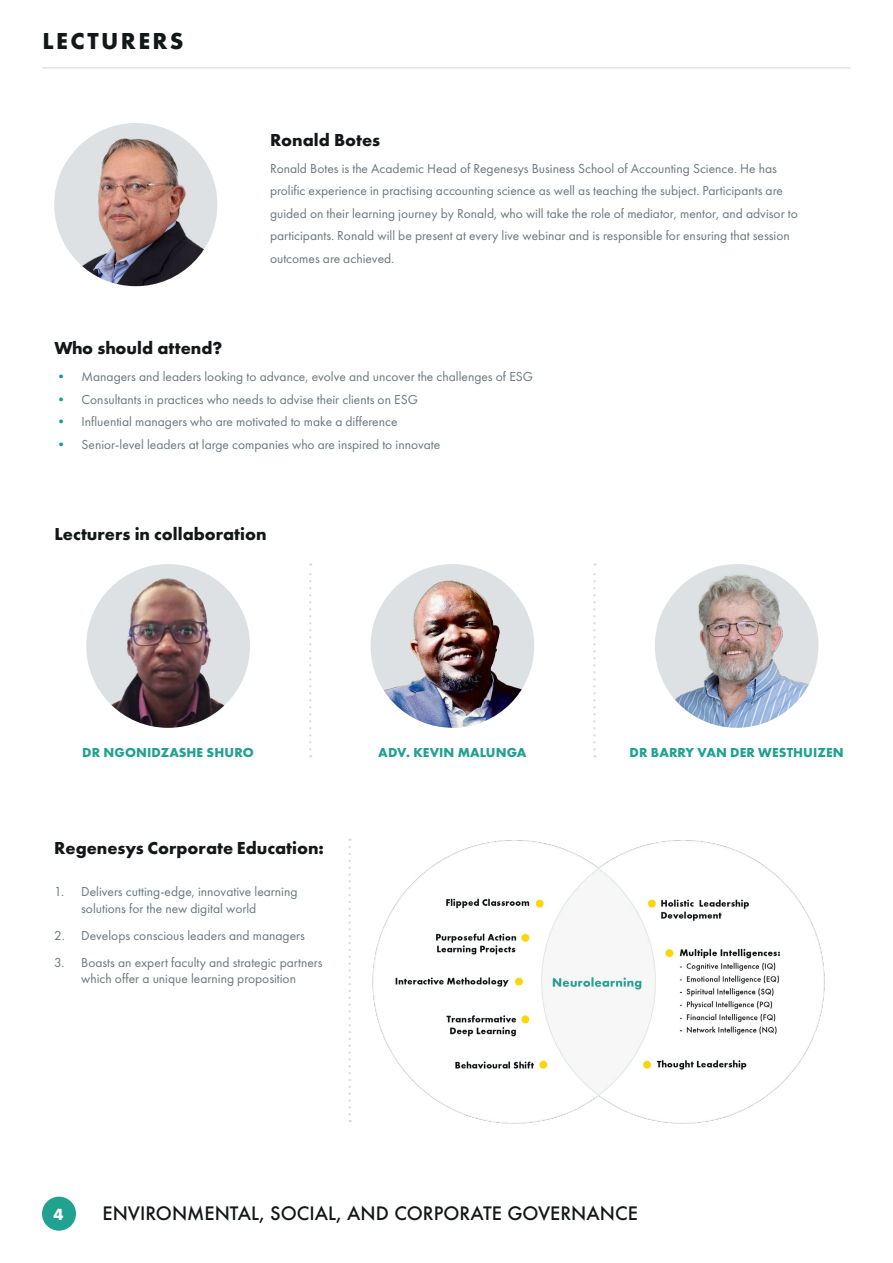
<style>
.page{position:relative;width:893px;height:1263px;background:#fff}
.page>*{position:absolute;margin:0;border:0;box-sizing:border-box;transform-origin:0 0}
.t1{font:700 24px "Futura PT";letter-spacing:.1em;color:#131718}
.t2{font:700 18px "Futura PT";color:#141718}
.t3{font:500 18px "Futura";color:#141718}
.t4{font:700 16.8px "Futura PT";color:#fff}
.t5{font:13.5px/22.5px "Futura PT";color:#69777c}
.t6{font:700 13.5px "Futura PT";letter-spacing:.01em;color:#21a190}
.s1{color:#159d8e}
</style>
<div class="page">
<img style="left:54px;top:123px;width:163px;height:163px;border-radius:80px">
<img style="left:86px;top:564px;width:164px;height:164px;border-radius:82px">
<img style="left:371px;top:564px;width:163px;height:164px;border-radius:82px">
<img style="left:655px;top:570px;width:163px;height:158px">
<img style="left:372px;top:840px;width:453px;height:284px">
<hr style="left:43px;top:67px;width:808px;height:2px;background:#dde1e3">
<div style="left:42px;top:1197px;width:34px;height:34px;background:#21a190;border-radius:50%"></div>
<svg style="left:309px;top:563px;width:2px;height:186px"></svg>
<svg style="left:348px;top:839px;width:3px;height:275px"></svg>
<svg style="left:593px;top:563px;width:3px;height:186px"></svg>
<h1 class="t1" style="left:43px;top:25px;width:143px">LECTURERS</h1>
<h2 class="t2" style="left:270px;top:128px;width:112px">Ronald Botes</h2>
<p class="t5" style="left:270px;top:157px;width:529px">Ronald Botes is the Academic Head of Regenesys Business School of Accounting Science. He has prolific experience in practising accounting science as well as teaching the subject. Participants are guided on their learning journey by Ronald, who will take the role of mediator, mentor, and advisor to participants. Ronald will be present at every live webinar and is responsible for ensuring that session outcomes are achieved.</p>
<h2 class="t2" style="left:55px;top:337px;width:169px">Who should attend?</h2>
<p class="t5" style="left:55px;top:365px;width:480px"><span class="s1">•</span> Managers and leaders looking to advance, evolve and uncover the challenges of ESG</p>
<p class="t5" style="left:55px;top:388px;width:365px"><span class="s1">•</span> Consultants in practices who needs to advise their clients on ESG</p>
<p class="t5" style="left:55px;top:411px;width:345px"><span class="s1">•</span> Influential managers who are motivated to make a difference</p>
<p class="t5" style="left:55px;top:433px;width:387px"><span class="s1">•</span> Senior-level leaders at large companies who are inspired to innovate</p>
<h2 class="t2" style="left:55px;top:523px;width:214px">Lecturers in collaboration</h2>
<p class="t6" style="left:82px;top:744px;width:173px">DR NGONIDZASHE SHURO</p>
<p class="t6" style="left:378px;top:744px;width:150px">ADV. KEVIN MALUNGA</p>
<p class="t6" style="left:630px;top:744px;width:216px">DR BARRY VAN DER WESTHUIZEN</p>
<h2 class="t2" style="left:54px;top:836px;width:271px">Regenesys Corporate Education:</h2>
<p class="t5" style="left:81px;top:884px;width:218px;line-height:16.2px;text-indent:-27px">1. Delivers cutting-edge, innovative learning solutions for the new digital world</p>
<p class="t5" style="left:54px;top:924px;width:252px">2. Develops conscious leaders and managers</p>
<p class="t5" style="left:54px;top:954px;width:270px;line-height:16.2px;text-align:center">3. Boasts an expert faculty and strategic partners which offer a unique learning proposition</p>
<p class="t4" style="left:53px;top:1203px;width:12px">4</p>
<h2 class="t3" style="left:103px;top:1201px;width:537px">ENVIRONMENTAL, SOCIAL, AND CORPORATE GOVERNANCE</h2>
</div>
